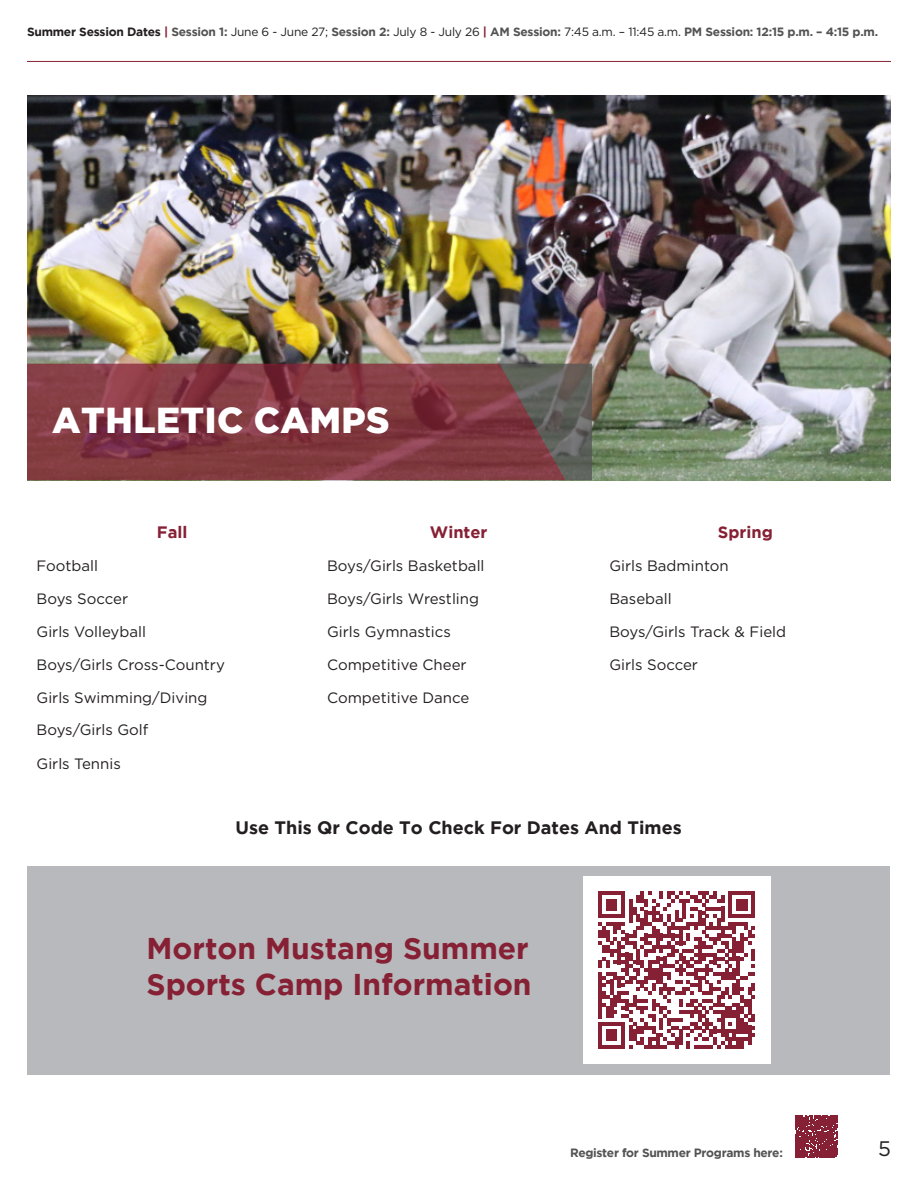
<style>
.page{position:relative;width:918px;height:1188px;background:#fff}
.page>*{position:absolute;margin:0;border:0;box-sizing:border-box;transform-origin:0 0}
.t1{font:900 36px "Gotham";letter-spacing:.015em;color:#fff}
.t2{font:700 30px/36px "Gotham";color:#862135}
.t3{font:21px "Gotham";color:#231f20}
.Subtitle{font:700 18px "Gotham";color:#231f20}
.t4{font:700 16.5px "Gotham";color:#862135}
.Table_Body_Text{font:15px "Gotham";color:#231f20}
.t5{font:700 12px "Gotham";letter-spacing:-.02em;color:#535353}
.s1{color:#231f20}
.s2{color:#862135}
.s3{font-weight:400;color:#231f20}
</style>
<div class="page">
<hr style="left:27px;top:61px;width:864px;height:1px;background:#862135">
<svg style="left:796px;top:1115px;width:42px;height:43px"></svg>
<div style="left:28px;top:867px;width:862px;height:208px;background:#b8b9bc"></div>
<img style="left:28px;top:96px;width:862px;height:385px">
<svg style="left:27px;top:364px;width:472px;height:116px;fill:#833c41"></svg>
<svg style="left:499px;top:364px;width:93px;height:116px"></svg>
<div style="left:583px;top:876px;width:188px;height:188px;background:#fff"></div>
<svg style="left:598px;top:891px;width:157px;height:158px"></svg>
<p class="t5" style="left:27px;top:25px;width:853px"><span class="s1">Summer Session Dates</span> <span class="s2">|</span> Session 1: <span class="s3">June 6 - June 27;</span> Session 2: <span class="s3">July 8 - July 26</span> <span class="s2">|</span> AM Session: <span class="s3">7:45 a.m. – 11:45 a.m.</span> PM Session: 12:15 p.m. – 4:15 p.m.</p>
<h3 class="t1" style="left:52px;top:400px;width:339px">ATHLETIC CAMPS</h3>
<h3 class="t4" style="left:157px;top:522px;width:32px">Fall</h3>
<h3 class="t4" style="left:430px;top:522px;width:59px">Winter</h3>
<h3 class="t4" style="left:718px;top:522px;width:56px">Spring</h3>
<p class="Table_Body_Text" style="left:37px;top:557px;width:63px">Football</p>
<p class="Table_Body_Text" style="left:327px;top:557px;width:159px">Boys/Girls Basketball</p>
<p class="Table_Body_Text" style="left:609px;top:557px;width:121px">Girls Badminton</p>
<p class="Table_Body_Text" style="left:37px;top:590px;width:93px">Boys Soccer</p>
<p class="Table_Body_Text" style="left:327px;top:590px;width:153px">Boys/Girls Wrestling</p>
<p class="Table_Body_Text" style="left:609px;top:590px;width:64px">Baseball</p>
<p class="Table_Body_Text" style="left:37px;top:623px;width:111px">Girls Volleyball</p>
<p class="Table_Body_Text" style="left:327px;top:623px;width:125px">Girls Gymnastics</p>
<p class="Table_Body_Text" style="left:609px;top:623px;width:178px">Boys/Girls Track &amp; Field</p>
<p class="Table_Body_Text" style="left:37px;top:656px;width:190px">Boys/Girls Cross-Country</p>
<p class="Table_Body_Text" style="left:327px;top:656px;width:141px">Competitive Cheer</p>
<p class="Table_Body_Text" style="left:609px;top:656px;width:90px">Girls Soccer</p>
<p class="Table_Body_Text" style="left:37px;top:689px;width:172px">Girls Swimming/Diving</p>
<p class="Table_Body_Text" style="left:327px;top:689px;width:144px">Competitive Dance</p>
<p class="Table_Body_Text" style="left:37px;top:722px;width:113px">Boys/Girls Golf</p>
<p class="Table_Body_Text" style="left:37px;top:755px;width:86px">Girls Tennis</p>
<p class="Subtitle" style="left:235px;top:817px;width:448px">Use This Qr Code To Check For Dates And Times</p>
<h1 class="t2" style="left:147px;top:930px;width:387px">Morton Mustang Summer<br>Sports Camp Information</h1>
<p class="t5" style="left:570px;top:1146px;width:214px">Register for Summer Programs here:</p>
<h3 class="t3" style="left:878px;top:1137px;width:14px">5</h3>
</div>
